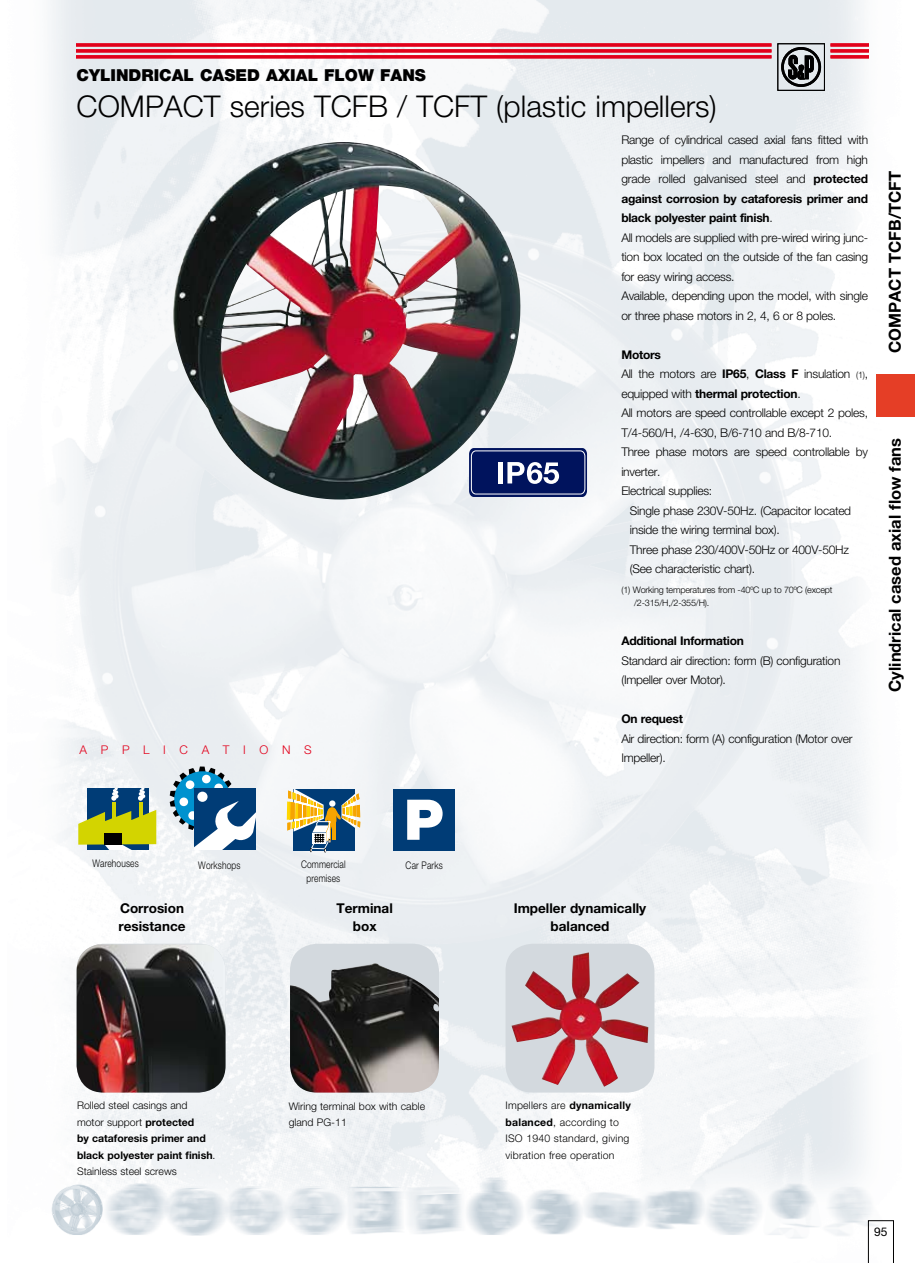
<style>
.page{position:relative;width:915px;height:1263px;background:#fff}
.page>*{position:absolute;margin:0;border:0;box-sizing:border-box;transform-origin:0 0}
.t1{font:300 30px "Helvetica Neue";color:#000}
.t2{font:700 16.5px "Helvetica Neue";color:#000}
.t3{font:900 16.5px "Helvetica Neue LT Std";color:#000}
.t4{font:700 13.5px/18px "Helvetica Neue";color:#000;text-align:center}
.t5{font:300 12px/19.5px "Helvetica Neue";letter-spacing:-.02em;color:#000}
.t6{font:700 12px "Helvetica Neue";letter-spacing:-.02em;color:#000}
.t7{font:300 12px "Helvetica Neue";letter-spacing:1.135em;color:#e2001a}
.t8{font:12px "Helvetica Neue";color:#000}
.t9{font:300 10.5px/16.5px "Helvetica Neue";letter-spacing:.015em;color:#000}
.t10{font:700 10.5px/16.5px "Helvetica Neue";color:#000}
.t11{font:300 10.5px/13.5px "Helvetica Neue";letter-spacing:.015em;color:#000;text-align:center;scale:.8 1}
.t12{font:300 9px/13.5px "Helvetica Neue";letter-spacing:-.02em;color:#000}
.s1{font-weight:700}
.s2{font-size:9px}
.s3{font-weight:300}
</style>
<div class="page">
<img style="left:50px;top:0;width:844px;height:1263px">
<div style="left:876px;top:374px;width:38px;height:43px;background:#e53e26"></div>
<img style="left:173px;top:142px;width:351px;height:357px">
<img style="left:77px;top:944px;width:148px;height:148px">
<div style="left:290px;top:944px;width:149px;height:148px;background:#d3d9de;border-radius:27px"></div>
<img style="left:290px;top:963px;width:149px;height:129px">
<div style="left:505px;top:944px;width:149px;height:148px;background:#d3d9de;border-radius:27px"></div>
<img style="left:511px;top:956px;width:137px;height:131px">
<svg style="left:170px;top:766px;width:86px;height:84px"></svg>
<div style="left:197px;top:792px;width:10px;height:10px;background:#fff;border-radius:50%"></div>
<div style="left:87px;top:788px;width:62px;height:62px;background:#003c76"></div>
<svg style="left:111px;top:788px;width:8px;height:13px"></svg>
<svg style="left:138px;top:788px;width:7px;height:13px"></svg>
<svg style="left:78px;top:810px;width:78px;height:40px"></svg>
<hr style="left:112px;top:802px;width:4px;height:19px;background:#d3d400">
<hr style="left:139px;top:802px;width:3px;height:19px;background:#d3d400">
<div style="left:104px;top:833px;width:18px;height:11px;background:#000"></div>
<svg style="left:287px;top:789px;width:73px;height:63px"></svg>
<div style="left:393px;top:789px;width:61px;height:61px;background:#003c76"></div>
<svg style="left:407px;top:800px;width:35px;height:40px"></svg>
<div style="left:780px;top:47px;width:40px;height:40px;border:3px solid #000;border-radius:50%"></div>
<div style="left:777px;top:43px;width:47px;height:48px;border:1px solid #000"></div>
<svg style="left:788px;top:55px;width:25px;height:24px"></svg>
<svg style="left:77px;top:43px;width:694px;height:4px;background:#e2132b"></svg>
<hr style="left:77px;top:49px;width:694px;height:3px;background:#e2001a">
<hr style="left:77px;top:55px;width:694px;height:3px;background:#e2001a">
<svg style="left:830px;top:43px;width:37px;height:4px"></svg>
<hr style="left:830px;top:49px;width:37px;height:3px;background:#e2001a">
<hr style="left:830px;top:55px;width:37px;height:3px;background:#e2001a">
<svg style="left:469px;top:448px;width:117px;height:49px;background:#2d3d7a"></svg>
<svg style="left:867px;top:1220px;width:26px;height:43px"></svg>
<h2 class="t3" style="left:77px;top:65px;width:351px">CYLINDRICAL CASED AXIAL FLOW FANS</h2>
<h1 class="t1" style="left:77px;top:88px;width:641px">COMPACT series TCFB / TCFT (plastic impellers)</h1>
<p class="t7" style="left:80px;top:742px;width:233px">APPLICATIONS</p>
<p class="t5" style="left:621px;top:130px;width:248px">Range of cylindrical cased axial fans fitted with plastic impellers and manufactured from high grade rolled galvanised steel and <span class="s1">protected against corrosion by cataforesis primer and black polyester paint finish</span>.<br>All models are supplied with pre-wired wiring junc&shy;tion box located on the outside of the fan casing for easy wiring access.<br>Available, depending upon the model, with single or three phase motors in 2, 4, 6 or 8 poles.</p>
<p class="t5" style="left:621px;top:344px;width:248px"><span class="s1">Motors<br></span>All the motors are <span class="s1">IP65</span>, <span class="s1">Class F</span> insulation <span class="s2">(1)</span>, equipped with <span class="s1">thermal protection</span>.<br>All motors are speed controllable except 2 poles,<br>T/4-560/H, /4-630, B/6-710 and B/8-710.<br>Three phase motors are speed controllable by inverter.<br>Electrical supplies:</p>
<p class="t5" style="left:629px;top:500px;width:223px">Single phase 230V-50Hz. (Capacitor located inside the wiring terminal box).<br>Three phase 230/400V-50Hz or 400V-50Hz (See characteristic chart).</p>
<p class="t12" style="left:634px;top:583px;width:200px;text-indent:-13px">(1) Working temperatures from -40ºC up to 70ºC (except /2-315/H,/2-355/H).</p>
<p class="t6" style="left:621px;top:634px;width:124px">Additional Information</p>
<p class="t5" style="left:621px;top:650px;width:220px">Standard air direction: form (B) configuration (Impeller over Motor).</p>
<p class="t6" style="left:621px;top:712px;width:63px">On request</p>
<p class="t5" style="left:621px;top:728px;width:233px">Air direction: form (A) configuration (Motor over<br>Impeller).</p>
<h2 class="t2" style="left:884px;top:353px;width:183px;rotate:-90deg">COMPACT TCFB/TCFT</h2>
<h2 class="t2" style="left:884px;top:692px;width:255px;rotate:-90deg">Cylindrical cased axial flow fans</h2>
<p class="t11" style="left:92px;top:856px;width:59px">Warehouses</p>
<p class="t11" style="left:198px;top:858px;width:54px">Workshops</p>
<p class="t11" style="left:301px;top:857px;width:57px">Commercial premises</p>
<p class="t11" style="left:405px;top:859px;width:48px">Car Parks</p>
<p class="t4" style="left:118px;top:899px;width:68px;text-align:left">Corrosion resistance</p>
<p class="t4" style="left:336px;top:899px;width:58px">Terminal box</p>
<p class="t4" style="left:513px;top:899px;width:134px">Impeller dynamically balanced</p>
<p class="t10" style="left:77px;top:1097px;width:140px"><span class="s3">Rolled steel casings and motor support</span> protected<br>by cataforesis primer and black polyester paint finish<span class="s3">.<br>Stainless steel screws</span></p>
<p class="t9" style="left:288px;top:1097px;width:138px">Wiring terminal box with cable gland PG-11</p>
<p class="t9" style="left:505px;top:1097px;width:127px">Impellers are <span class="s1">dynamically balanced</span>, according to<br>ISO 1940 standard, giving vibration free operation</p>
<p class="t8" style="left:873px;top:1225px;width:15px">95</p>
</div>
